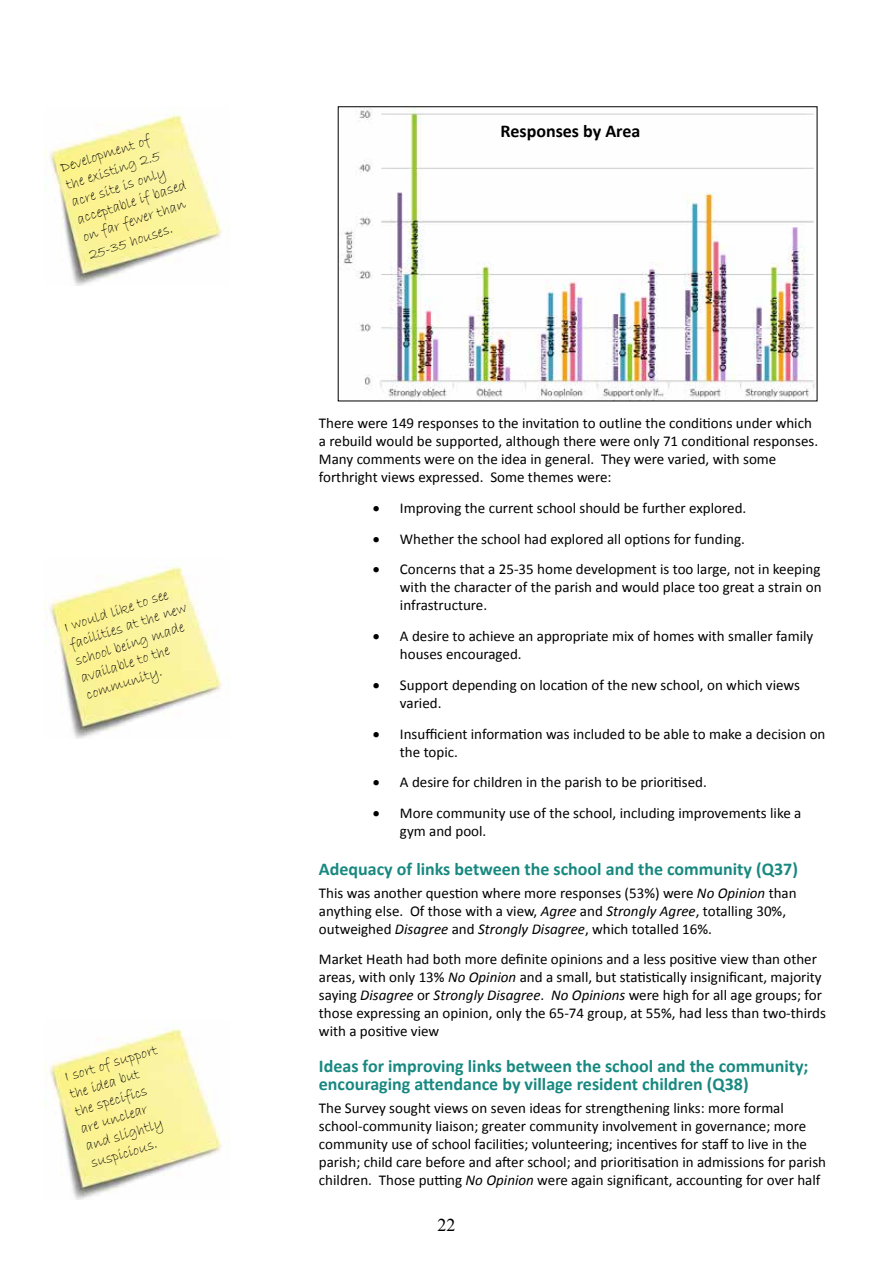
<style>
.page{position:relative;width:893px;height:1263px;background:#fff}
.page>*{position:absolute;margin:0;border:0;box-sizing:border-box;transform-origin:0 0}
.t1{font:700 18px/18px "Calibri";color:#188980}
.t2{font:700 18px "Calibri";color:#000}
.t3{font:18px "Times New Roman";color:#000}
.t4{font:15px/18px "Calibri";color:#000}
.t5{font:15px/18px "Bradley Hand ITC";color:#000}
.s1{font-style:italic}
</style>
<div class="page">
<img style="left:341px;top:108px;width:474px;height:291px">
<img style="left:44px;top:114px;width:185px;height:171px">
<img style="left:44px;top:566px;width:185px;height:172px">
<img style="left:44px;top:1028px;width:185px;height:171px">
<p class="t5" style="left:58px;top:160px;width:116px;rotate:-18deg">Development of the existing 2.5 acre site is only acceptable if based on far fewer than</p>
<p class="t5" style="left:86px;top:247px;width:89px;rotate:-18deg">25-35 houses.</p>
<p class="t5" style="left:62px;top:619px;width:123px;rotate:-18deg">I would like to see facilities at the new school being made available to the community.</p>
<p class="t5" style="left:62px;top:1069px;width:98px;rotate:-17deg">I sort of support the idea but<br>the specifics are unclear and slightly suspicious.</p>
<p class="t2" style="left:501px;top:118px;width:141px">Responses by Area</p>
<p class="t4" style="left:319px;top:414px;width:501px">There were 149 responses to the invitation to outline the conditions under which a rebuild would be supported, although there were only 71 conditional responses.<br>Many comments were on the idea in general. They were varied, with some forthright views expressed. Some themes were:</p>
<p class="t4" style="left:373px;top:498px;width:375px">• Improving the current school should be further explored.</p>
<p class="t4" style="left:373px;top:529px;width:373px">• Whether the school had explored all options for funding.</p>
<p class="t4" style="left:400px;top:560px;width:423px;text-align:justify;text-indent:-27px">• Concerns that a 25-35 home development is too large, not in keeping with the character of the parish and would place too great a strain on infrastructure.</p>
<p class="t4" style="left:400px;top:627px;width:415px;text-indent:-27px">• A desire to achieve an appropriate mix of homes with smaller family houses encouraged.</p>
<p class="t4" style="left:400px;top:675px;width:402px;text-indent:-27px">• Support depending on location of the new school, on which views varied.</p>
<p class="t4" style="left:400px;top:724px;width:427px;text-indent:-27px">• Insufficient information was included to be able to make a decision on the topic.</p>
<p class="t4" style="left:373px;top:773px;width:335px">• A desire for children in the parish to be prioritised.</p>
<p class="t4" style="left:400px;top:804px;width:403px;text-indent:-27px">• More community use of the school, including improvements like a gym and pool.</p>
<p class="t1" style="left:319px;top:860px;width:480px">Adequacy of links between the school and the community (Q37)</p>
<p class="t4" style="left:319px;top:883px;width:479px">This was another question where more responses (53%) were <span class="s1">No Opinion</span> than anything else. Of those with a view, <span class="s1">Agree</span> and <span class="s1">Strongly Agree</span>, totalling 30%, outweighed <span class="s1">Disagree</span> and <span class="s1">Strongly Disagree</span>, which totalled 16%.</p>
<p class="t4" style="left:319px;top:950px;width:508px">Market Heath had both more definite opinions and a less positive view than other areas, with only 13% <span class="s1">No Opinion</span> and a small, but statistically insignificant, majority saying <span class="s1">Disagree</span> or <span class="s1">Strongly Disagree</span>. <span class="s1">No Opinions</span> were high for all age groups; for those expressing an opinion, only the 65-74 group, at 55%, had less than two-thirds with a positive view</p>
<p class="t1" style="left:319px;top:1057px;width:491px">Ideas for improving links between the school and the community; encouraging attendance by village resident children (Q38)</p>
<p class="t4" style="left:319px;top:1098px;width:509px">The Survey sought views on seven ideas for strengthening links: more formal school-community liaison; greater community involvement in governance; more community use of school facilities; volunteering; incentives for staff to live in the parish; child care before and after school; and prioritisation in admissions for parish children. Those putting <span class="s1">No Opinion</span> were again significant, accounting for over half</p>
<p class="t3" style="left:437px;top:1212px;width:19px">22</p>
</div>
